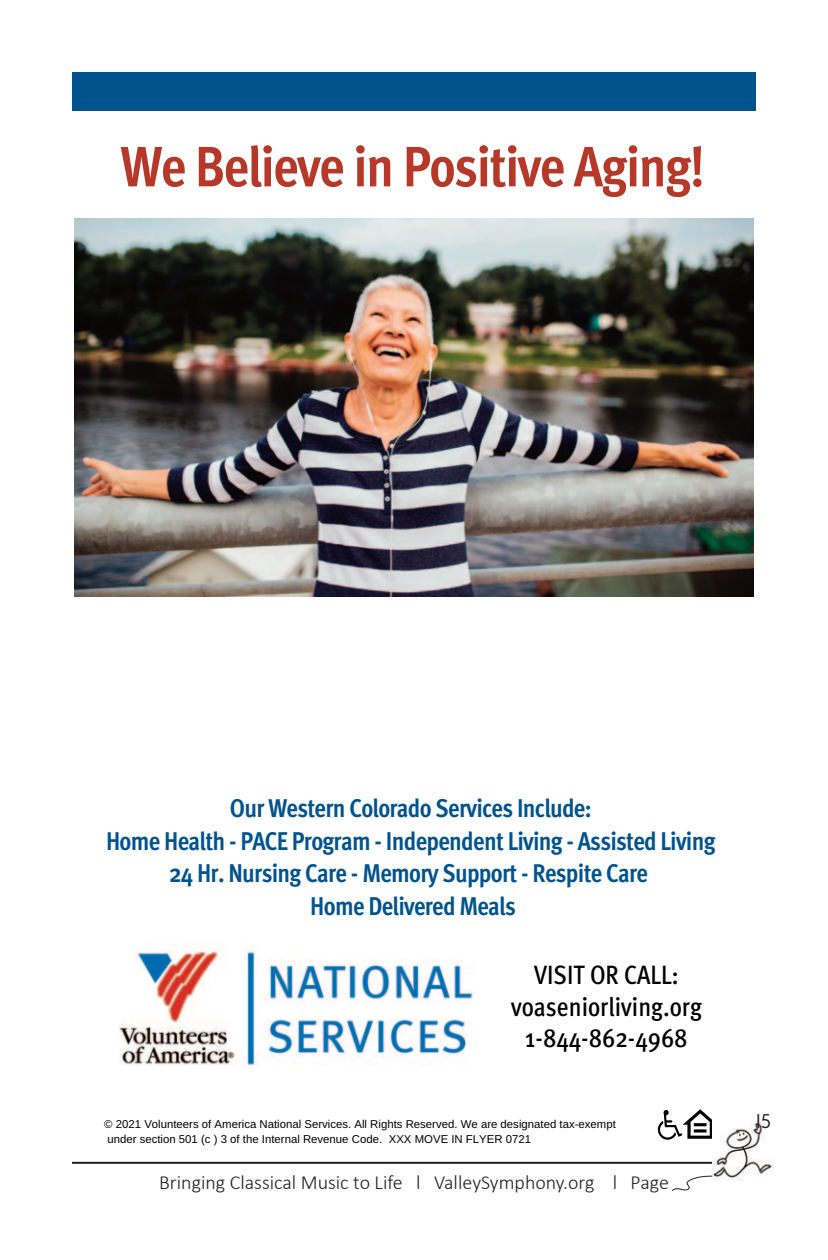
<style>
.page{position:relative;width:828px;height:1260px;background:#fff}
.page>*{position:absolute;margin:0;border:0;box-sizing:border-box;transform-origin:0 0}
.t1{font:700 condensed 57px "Meta Pro";letter-spacing:-.03em;color:#b63829}
.t2{font:500 condensed 26.6px/31.4px "Meta Pro";color:#000;text-align:center}
.t3{font:700 condensed 25.8px/32.8px "Meta Pro";letter-spacing:-.03em;color:#01538e;text-align:center}
.t4{font:300 20px "Calibri";color:#231f20}
.t5{font:18px "MB Empire";color:#231f20}
.t6{font:11.4px/15.2px "Arimo";color:#000}
</style>
<div class="page">
<img style="left:75px;top:218px;width:678px;height:379px">
<div style="left:72px;top:72px;width:684px;height:39px;background:#01538e"></div>
<img style="left:119px;top:947px;width:354px;height:119px">
<svg style="left:658px;top:1109px;width:54px;height:30px"></svg>
<hr style="left:72px;top:1162px;width:684px;height:2px;background:#231f20">
<img style="left:712px;top:1120px;width:62px;height:61px">
<svg style="left:672px;top:1175px;width:41px;height:16px"></svg>
<p class="t1" style="left:121px;top:143px;width:586px">We Believe in Positive Aging!</p>
<p class="t3" style="left:106px;top:794px;width:611px">Our Western Colorado Services Include:<br>Home Health - PACE Program - Independent Living - Assisted Living 24 Hr. Nursing Care - Memory Support - Respite Care<br>Home Delivered Meals</p>
<p class="t2" style="left:511px;top:962px;width:192px">VISIT OR CALL: voaseniorliving.org<br>1-844-862-4968</p>
<p class="t6" style="left:104px;top:1118px;width:513px">© 2021 Volunteers of America National Services. All Rights Reserved. We are designated tax-exempt under section 501 (c ) 3 of the Internal Revenue Code. XXX MOVE IN FLYER 0721</p>
<p class="t5" style="left:756px;top:1110px;width:16px">15</p>
<p class="t4" style="left:159px;top:1174px;width:511px">Bringing Classical Music to Life l ValleySymphony.org l Page</p>
</div>
